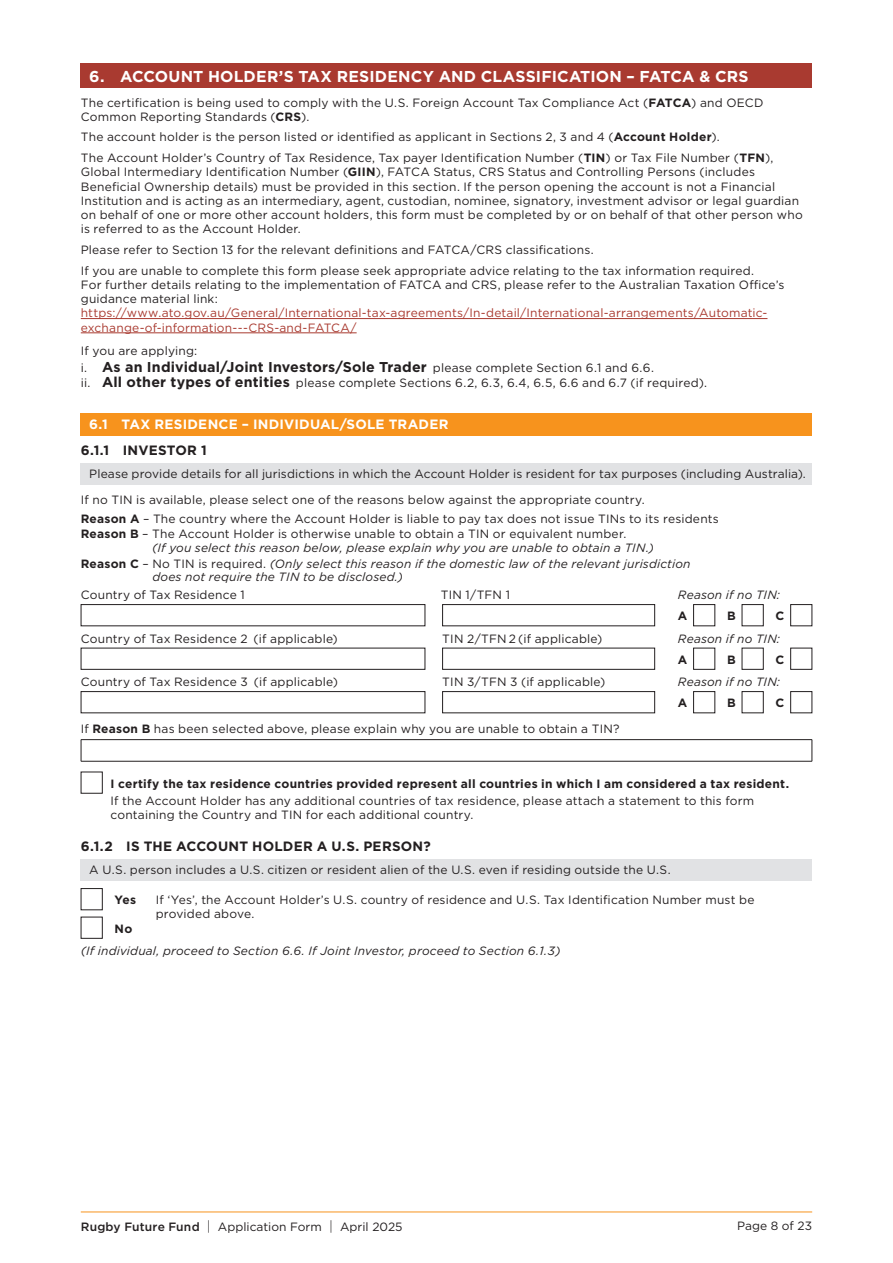
<style>
.page{position:relative;width:893px;height:1263px;background:#fff}
.page>*{position:absolute;margin:0;border:0;box-sizing:border-box;transform-origin:0 0}
.t1{font:700 15.75px "Gotham";letter-spacing:.01em;color:#fff}
.t2{font:700 14.25px "Gotham";letter-spacing:.015em;color:#231f20}
.t3{font:700 13.5px "Gotham";letter-spacing:.015em;color:#231f20}
.t4{font:700 13.5px "Gotham";letter-spacing:.02em;color:#fff}
.t5{font:12px/14.2px "Gotham";letter-spacing:.015em;color:#231f20}
.t6{font:italic 12px/15.6px "Gotham";letter-spacing:.015em;color:#231f20}
.t7{font:12px/14.2px "Gotham";letter-spacing:.015em;color:#a93a30}
.t8{font:700 12px "Gotham";letter-spacing:.02em;color:#231f20}
.s1{font-weight:700}
.s2{font-weight:400;font-size:12px}
.s3{font-weight:700;font-size:14.25px}
.s4{font-weight:700;font-style:normal}
.s5{font-style:normal}
.s6{font-weight:500}
.s7{font-weight:300;font-size:13.5px}
</style>
<div class="page">
<hr style="left:81px;top:1211px;width:731px;height:1px;background:#f7931d">
<hr style="left:81px;top:318px;width:686px;height:1px;background:#a93a30">
<hr style="left:81px;top:332px;width:276px;height:1px;background:#a93a30">
<div style="left:81px;top:64px;width:731px;height:24px;background:#a93a30"></div>
<div style="left:81px;top:413px;width:731px;height:22px;background:#f7931d"></div>
<div style="left:81px;top:463px;width:731px;height:21px;background:#e1e2e4"></div>
<div style="left:81px;top:604px;width:344px;height:22px;border:1px solid #231f20"></div>
<div style="left:442px;top:604px;width:213px;height:22px;border:1px solid #231f20"></div>
<div style="left:693px;top:604px;width:22px;height:22px;border:1px solid #231f20"></div>
<div style="left:790px;top:604px;width:22px;height:22px;border:1px solid #231f20"></div>
<div style="left:81px;top:648px;width:344px;height:22px;border:1px solid #231f20"></div>
<div style="left:442px;top:648px;width:213px;height:22px;border:1px solid #231f20"></div>
<div style="left:693px;top:648px;width:22px;height:22px;border:1px solid #231f20"></div>
<div style="left:790px;top:648px;width:22px;height:22px;border:1px solid #231f20"></div>
<div style="left:81px;top:691px;width:344px;height:22px;border:1px solid #231f20"></div>
<div style="left:442px;top:691px;width:213px;height:22px;border:1px solid #231f20"></div>
<div style="left:693px;top:691px;width:22px;height:22px;border:1px solid #231f20"></div>
<div style="left:790px;top:691px;width:22px;height:22px;border:1px solid #231f20"></div>
<hr style="left:81px;top:739px;width:731px;height:1px;background:#231f20">
<svg style="left:81px;top:740px;width:1px;height:21px"></svg>
<svg style="left:812px;top:740px;width:1px;height:21px"></svg>
<hr style="left:81px;top:761px;width:731px;height:1px;background:#231f20">
<div style="left:81px;top:859px;width:731px;height:21px;background:#e1e2e4"></div>
<div style="left:81px;top:888px;width:22px;height:22px;border:1px solid #231f20"></div>
<h1 class="t1" style="left:89px;top:66px;width:661px">6. ACCOUNT HOLDER’S TAX RESIDENCY AND CLASSIFICATION – FATCA &amp; CRS</h1>
<p class="t5" style="left:81px;top:95px;width:684px">The certification is being used to comply with the U.S. Foreign Account Tax Compliance Act (<span class="s1">FATCA</span>) and OECD<br>Common Reporting Standards (<span class="s1">CRS</span>).</p>
<p class="t5" style="left:81px;top:127px;width:694px;line-height:20.7px">The account holder is the person listed or identified as applicant in Sections 2, 3 and 4 (<span class="s1">Account Holder</span>).<br>The Account Holder’s Country of Tax Residence, Tax payer Identification Number (<span class="s1">TIN</span>) or Tax File Number (<span class="s1">TFN</span>),</p>
<p class="t5" style="left:81px;top:165px;width:723px">Global Intermediary Identification Number (<span class="s1">GIIN</span>), FATCA Status, CRS Status and Controlling Persons (includes Beneficial Ownership details) must be provided in this section. If the person opening the account is not a Financial Institution and is acting as an intermediary, agent, custodian, nominee, signatory, investment advisor or legal guardian on behalf of one or more other account holders, this form must be completed by or on behalf of that other person who is referred to as the Account Holder.</p>
<p class="t5" style="left:81px;top:239px;width:675px;line-height:20.7px">Please refer to Section 13 for the relevant definitions and FATCA/CRS classifications.<br>If you are unable to complete this form please seek appropriate advice relating to the tax information required.</p>
<p class="t5" style="left:81px;top:277px;width:705px">For further details relating to the implementation of FATCA and CRS, please refer to the Australian Taxation Office’s guidance material link:</p>
<p class="t7" style="left:81px;top:306px;width:688px">https://www.ato.gov.au/General/International-tax-agreements/In-detail/International-arrangements/Automatic&shy;exchange-of-information---CRS-and-FATCA/</p>
<p class="t5" style="left:81px;top:343px;width:118px">If you are applying:</p>
<p class="t2" style="left:81px;top:358px;width:575px"><span class="s2">i.</span> As an Individual/Joint Investors/Sole Trader <span class="s2">please complete Section 6.1 and 6.6.</span></p>
<p class="t5" style="left:81px;top:376px;width:628px">ii. <span class="s3">All other types of entities</span> please complete Sections 6.2, 6.3, 6.4, 6.5, 6.6 and 6.7 (if required).</p>
<p class="t4" style="left:89px;top:415px;width:361px">6.1 TAX RESIDENCE – INDIVIDUAL/SOLE TRADER</p>
<p class="t3" style="left:81px;top:441px;width:127px">6.1.1 INVESTOR 1</p>
<p class="t5" style="left:81px;top:461px;width:727px;line-height:25.7px;text-indent:9px">Please provide details for all jurisdictions in which the Account Holder is resident for tax purposes (including Australia).<br>If no TIN is available, please select one of the reasons below against the appropriate country.</p>
<p class="t5" style="left:81px;top:510px;width:640px;line-height:15.6px"><span class="s1">Reason A</span> – The country where the Account Holder is liable to pay tax does not issue TINs to its residents<br><span class="s1">Reason B</span> – The Account Holder is otherwise unable to obtain a TIN or equivalent number.</p>
<p class="t6" style="left:81px;top:540px;width:611px;text-indent:71px">(If you select this reason below, please explain why you are unable to obtain a TIN.)<br><span class="s4">Reason C</span> <span class="s5">– No TIN is required.</span> (Only select this reason if the domestic law of the relevant jurisdiction</p>
<p class="t6" style="left:152px;top:569px;width:252px">does not require the TIN to be disclosed.)</p>
<p class="t5" style="left:81px;top:587px;width:165px">Country of Tax Residence 1</p>
<p class="t5" style="left:441px;top:587px;width:71px">TIN 1/TFN 1</p>
<p class="t6" style="left:678px;top:587px;width:104px">Reason if no TIN:</p>
<p class="t8" style="left:678px;top:608px;width:11px">A</p>
<p class="t8" style="left:727px;top:608px;width:10px">B</p>
<p class="t8" style="left:775px;top:608px;width:10px">C</p>
<p class="t5" style="left:81px;top:631px;width:258px">Country of Tax Residence 2 (if applicable)</p>
<p class="t5" style="left:442px;top:631px;width:161px">TIN 2/TFN 2 (if applicable)</p>
<p class="t6" style="left:678px;top:630px;width:104px">Reason if no TIN:</p>
<p class="t8" style="left:678px;top:651px;width:11px">A</p>
<p class="t8" style="left:727px;top:651px;width:10px">B</p>
<p class="t8" style="left:775px;top:651px;width:10px">C</p>
<p class="t5" style="left:81px;top:674px;width:259px">Country of Tax Residence 3 (if applicable)</p>
<p class="t5" style="left:442px;top:674px;width:164px">TIN 3/TFN 3 (if applicable)</p>
<p class="t6" style="left:678px;top:674px;width:104px">Reason if no TIN:</p>
<p class="t8" style="left:678px;top:695px;width:11px">A</p>
<p class="t8" style="left:727px;top:695px;width:10px">B</p>
<p class="t8" style="left:775px;top:695px;width:10px">C</p>
<p class="t5" style="left:81px;top:722px;width:540px">If <span class="s1">Reason B</span> has been selected above, please explain why you are unable to obtain a TIN?</p>
<p class="t8" style="left:111px;top:775px;width:680px">I certify the tax residence countries provided represent all countries in which I am considered a tax resident.</p>
<p class="t5" style="left:111px;top:794px;width:645px;line-height:13.5px">If the Account Holder has any additional countries of tax residence, please attach a statement to this form containing the Country and TIN for each additional country.</p>
<p class="t3" style="left:81px;top:837px;width:351px">6.1.2 IS THE ACCOUNT HOLDER A U.S. PERSON?</p>
<p class="t5" style="left:89px;top:862px;width:583px">A U.S. person includes a U.S. citizen or resident alien of the U.S. even if residing outside the U.S.</p>
<p class="t8" style="left:115px;top:892px;width:23px">Yes</p>
<p class="t5" style="left:156px;top:893px;width:600px;line-height:13.5px">If ‘Yes’, the Account Holder’s U.S. country of residence and U.S. Tax Identification Number must be provided above.</p>
<p class="t8" style="left:115px;top:920px;width:19px">No</p>
<p class="t6" style="left:81px;top:942px;width:481px">(If individual, proceed to Section 6.6. If Joint Investor, proceed to Section 6.1.3)</p>
<p class="t5" style="left:81px;top:1219px;width:323px"><span class="s6">Rugby Future Fund</span> <span class="s7">|</span> Application Form <span class="s7">|</span> April 2025</p>
<p class="t5" style="left:737px;top:1218px;width:76px">Page 8 of 23</p>
</div>
